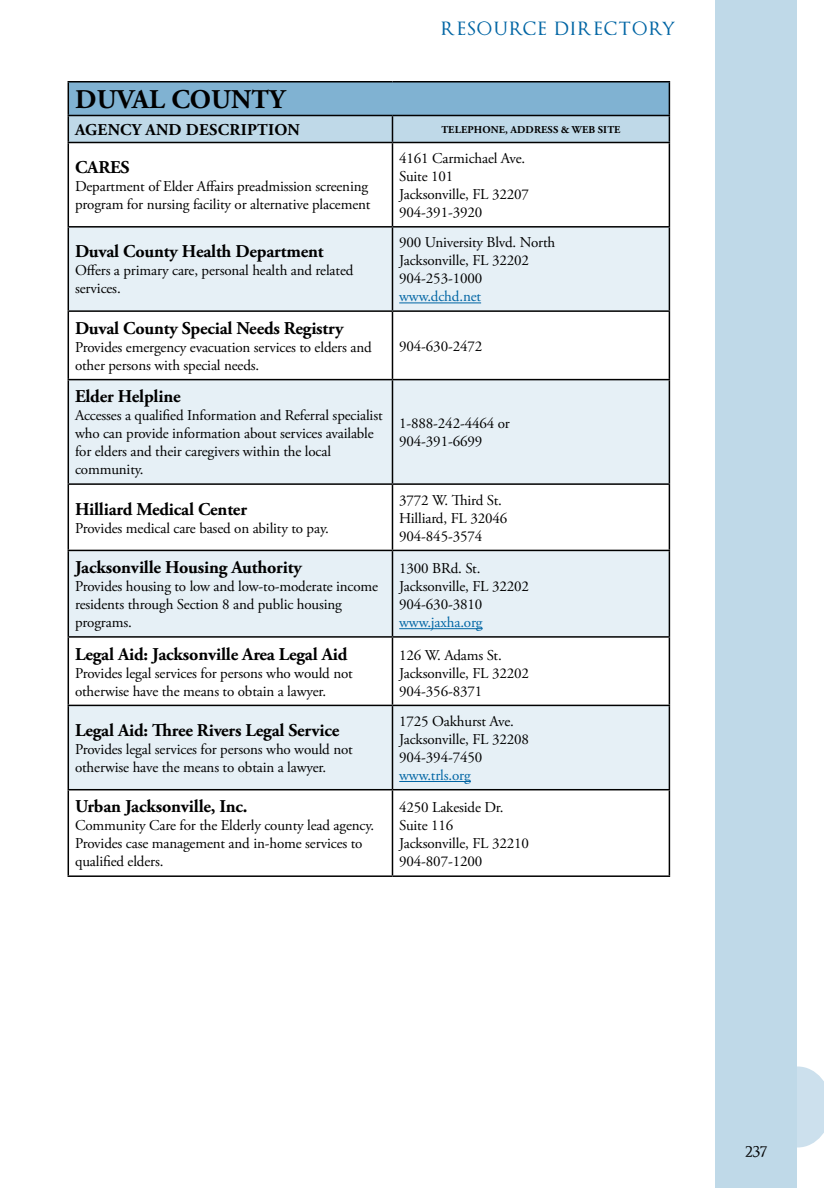
<style>
.page{position:relative;width:824px;height:1188px;background:#fff}
.page>*{position:absolute;margin:0;border:0;box-sizing:border-box;transform-origin:0 0}
.t1{font:700 27px "Adobe Garamond Pro";letter-spacing:.005em;color:#000}
.t2{font:700 18px "Adobe Garamond Pro";letter-spacing:-.01em;color:#000}
.t3{font:18px "Optimus Princeps";letter-spacing:.1em;color:#0065a4}
.t4{font:18px "Optimus Princeps";color:#000}
.t5{font:700 16.5px "Adobe Garamond Pro";letter-spacing:.015em;color:#000}
.t6{font:15px/18px "Adobe Garamond Pro";letter-spacing:-.01em;color:#000}
.t7{font:15px "Adobe Garamond Pro";letter-spacing:-.01em;color:#0065a4}
.t8{font:700 10.5px "Adobe Garamond Pro";letter-spacing:.015em;color:#000}
</style>
<div class="page">
<svg style="left:796px;top:1066px;width:28px;height:82px;background:#d1e3ee"></svg>
<div style="left:716px;top:0;width:80px;height:1188px;background:#bfd9e8"></div>
<div style="left:68px;top:82px;width:601px;height:34px;background:#80b2d2"></div>
<svg style="left:69px;top:143px;width:599px;height:83px"></svg>
<div style="left:69px;top:228px;width:599px;height:82px;background:#e6f0f6"></div>
<svg style="left:69px;top:312px;width:599px;height:563px"></svg>
<hr style="left:68px;top:81px;width:324px;height:1px;background:#000">
<hr style="left:68px;top:82px;width:1px;height:33px;background:#000">
<hr style="left:392px;top:81px;width:278px;height:1px;background:#000">
<hr style="left:668px;top:82px;width:2px;height:33px;background:#000">
<hr style="left:68px;top:143px;width:1px;height:83px;background:#000">
<hr style="left:392px;top:143px;width:1px;height:83px;background:#000">
<hr style="left:668px;top:143px;width:2px;height:83px;background:#000">
<hr style="left:68px;top:226px;width:324px;height:2px;background:#000">
<hr style="left:68px;top:228px;width:1px;height:82px;background:#000">
<hr style="left:392px;top:226px;width:278px;height:2px;background:#000">
<hr style="left:392px;top:228px;width:1px;height:82px;background:#000">
<hr style="left:668px;top:228px;width:2px;height:82px;background:#000">
<hr style="left:68px;top:310px;width:324px;height:2px;background:#000">
<hr style="left:68px;top:312px;width:1px;height:67px;background:#000">
<hr style="left:392px;top:310px;width:278px;height:2px;background:#000">
<hr style="left:392px;top:312px;width:1px;height:67px;background:#000">
<hr style="left:668px;top:312px;width:2px;height:67px;background:#000">
<hr style="left:68px;top:379px;width:324px;height:1px;background:#000">
<hr style="left:68px;top:380px;width:1px;height:103px;background:#000">
<hr style="left:392px;top:379px;width:278px;height:1px;background:#000">
<hr style="left:392px;top:380px;width:1px;height:103px;background:#000">
<hr style="left:668px;top:380px;width:2px;height:103px;background:#000">
<hr style="left:68px;top:483px;width:324px;height:2px;background:#000">
<hr style="left:68px;top:485px;width:1px;height:65px;background:#000">
<hr style="left:392px;top:483px;width:278px;height:2px;background:#000">
<hr style="left:392px;top:485px;width:1px;height:65px;background:#000">
<hr style="left:668px;top:485px;width:2px;height:65px;background:#000">
<hr style="left:68px;top:550px;width:324px;height:1px;background:#000">
<hr style="left:68px;top:551px;width:1px;height:85px;background:#000">
<hr style="left:392px;top:550px;width:278px;height:1px;background:#000">
<hr style="left:392px;top:551px;width:1px;height:85px;background:#000">
<hr style="left:668px;top:551px;width:2px;height:85px;background:#000">
<hr style="left:68px;top:636px;width:324px;height:2px;background:#000">
<hr style="left:68px;top:638px;width:1px;height:67px;background:#000">
<hr style="left:392px;top:636px;width:278px;height:2px;background:#000">
<hr style="left:392px;top:638px;width:1px;height:67px;background:#000">
<hr style="left:668px;top:638px;width:2px;height:67px;background:#000">
<hr style="left:68px;top:705px;width:324px;height:1px;background:#000">
<hr style="left:68px;top:706px;width:1px;height:83px;background:#000">
<hr style="left:392px;top:705px;width:278px;height:1px;background:#000">
<hr style="left:392px;top:706px;width:1px;height:83px;background:#000">
<hr style="left:668px;top:706px;width:2px;height:83px;background:#000">
<hr style="left:68px;top:789px;width:324px;height:1px;background:#000">
<hr style="left:68px;top:790px;width:1px;height:85px;background:#000">
<hr style="left:392px;top:789px;width:278px;height:1px;background:#000">
<hr style="left:392px;top:790px;width:1px;height:85px;background:#000">
<hr style="left:668px;top:790px;width:2px;height:85px;background:#000">
<hr style="left:68px;top:875px;width:324px;height:2px;background:#000">
<hr style="left:392px;top:875px;width:278px;height:2px;background:#000">
<svg style="left:68px;top:116px;width:600px;height:26px;background:#b9d2e1"></svg>
<hr style="left:668px;top:116px;width:2px;height:26px;background:#000">
<hr style="left:68px;top:142px;width:324px;height:1px;background:#000">
<hr style="left:392px;top:142px;width:278px;height:1px;background:#000">
<hr style="left:68px;top:115px;width:324px;height:1px;background:#000">
<hr style="left:392px;top:115px;width:278px;height:1px;background:#000">
<hr style="left:399px;top:303px;width:82px;height:1px;background:#0065a4">
<hr style="left:399px;top:628px;width:83px;height:1px;background:#0065a4">
<hr style="left:399px;top:781px;width:72px;height:1px;background:#0065a4">
<p class="t3" style="left:441px;top:19px;width:236px">RESOURCE DIRECTORY</p>
<h1 class="t1" style="left:75px;top:84px;width:211px">Duval County</h1>
<p class="t5" style="left:75px;top:120px;width:226px">Agency and Description</p>
<p class="t8" style="left:441px;top:123px;width:180px">Telephone, Address &amp; Web Site</p>
<p class="t2" style="left:75px;top:157px;width:35px">CARES</p>
<p class="t6" style="left:75px;top:178px;width:297px">Department of Elder Affairs preadmission screening program for nursing facility or alternative placement</p>
<p class="t6" style="left:399px;top:150px;width:131px">4161 Carmichael Ave.<br>Suite 101<br>Jacksonville, FL 32207<br>904-391-3920</p>
<p class="t2" style="left:75px;top:241px;width:250px">Duval County Health Department</p>
<p class="t6" style="left:75px;top:262px;width:280px">Offers a primary care, personal health and related services.</p>
<p class="t6" style="left:399px;top:234px;width:157px">900 University Blvd. North<br>Jacksonville, FL 32202<br>904-253-1000</p>
<p class="t7" style="left:399px;top:288px;width:83px">www.dchd.net</p>
<p class="t2" style="left:75px;top:318px;width:271px">Duval County Special Needs Registry</p>
<p class="t6" style="left:75px;top:339px;width:298px">Provides emergency evacuation services to elders and other persons with special needs.</p>
<p class="t6" style="left:399px;top:338px;width:84px">904-630-2472</p>
<p class="t2" style="left:75px;top:386px;width:107px">Elder Helpline</p>
<p class="t6" style="left:75px;top:407px;width:309px">Accesses a qualified Information and Referral specialist who can provide information about services available for elders and their caregivers within the local community.</p>
<p class="t6" style="left:399px;top:415px;width:112px">1-888-242-4464 or<br>904-391-6699</p>
<p class="t2" style="left:75px;top:499px;width:173px">Hilliard Medical Center</p>
<p class="t6" style="left:75px;top:520px;width:253px">Provides medical care based on ability to pay.</p>
<p class="t6" style="left:399px;top:491px;width:109px">3772 W. Third St.<br>Hilliard, FL 32046<br>904-845-3574</p>
<p class="t2" style="left:75px;top:557px;width:229px">Jacksonville Housing Authority</p>
<p class="t6" style="left:75px;top:578px;width:304px">Provides housing to low and low-to-moderate income residents through Section 8 and public housing programs.</p>
<p class="t2" style="left:75px;top:644px;width:274px">Legal Aid: Jacksonville Area Legal Aid</p>
<p class="t6" style="left:75px;top:664px;width:279px">Provides legal services for persons who would not otherwise have the means to obtain a lawyer.</p>
<p class="t2" style="left:75px;top:720px;width:266px">Legal Aid: Three Rivers Legal Service</p>
<p class="t6" style="left:75px;top:741px;width:279px">Provides legal services for persons who would not otherwise have the means to obtain a lawyer.</p>
<p class="t2" style="left:75px;top:796px;width:174px">Urban Jacksonville, Inc.</p>
<p class="t6" style="left:75px;top:817px;width:298px">Community Care for the Elderly county lead agency.<br>Provides case management and in-home services to qualified elders.</p>
<p class="t6" style="left:399px;top:560px;width:131px">1300 BRd. St.<br>Jacksonville, FL 32202<br>904-630-3810</p>
<p class="t7" style="left:399px;top:613px;width:85px">www.jaxha.org</p>
<p class="t6" style="left:399px;top:646px;width:131px">126 W. Adams St.<br>Jacksonville, FL 32202<br>904-356-8371</p>
<p class="t6" style="left:399px;top:713px;width:131px">1725 Oakhurst Ave.<br>Jacksonville, FL 32208<br>904-394-7450</p>
<p class="t7" style="left:399px;top:766px;width:73px">www.trls.org</p>
<p class="t6" style="left:399px;top:799px;width:131px">4250 Lakeside Dr.<br>Suite 116<br>Jacksonville, FL 32210<br>904-807-1200</p>
<p class="t4" style="left:745px;top:1143px;width:24px">237</p>
</div>
